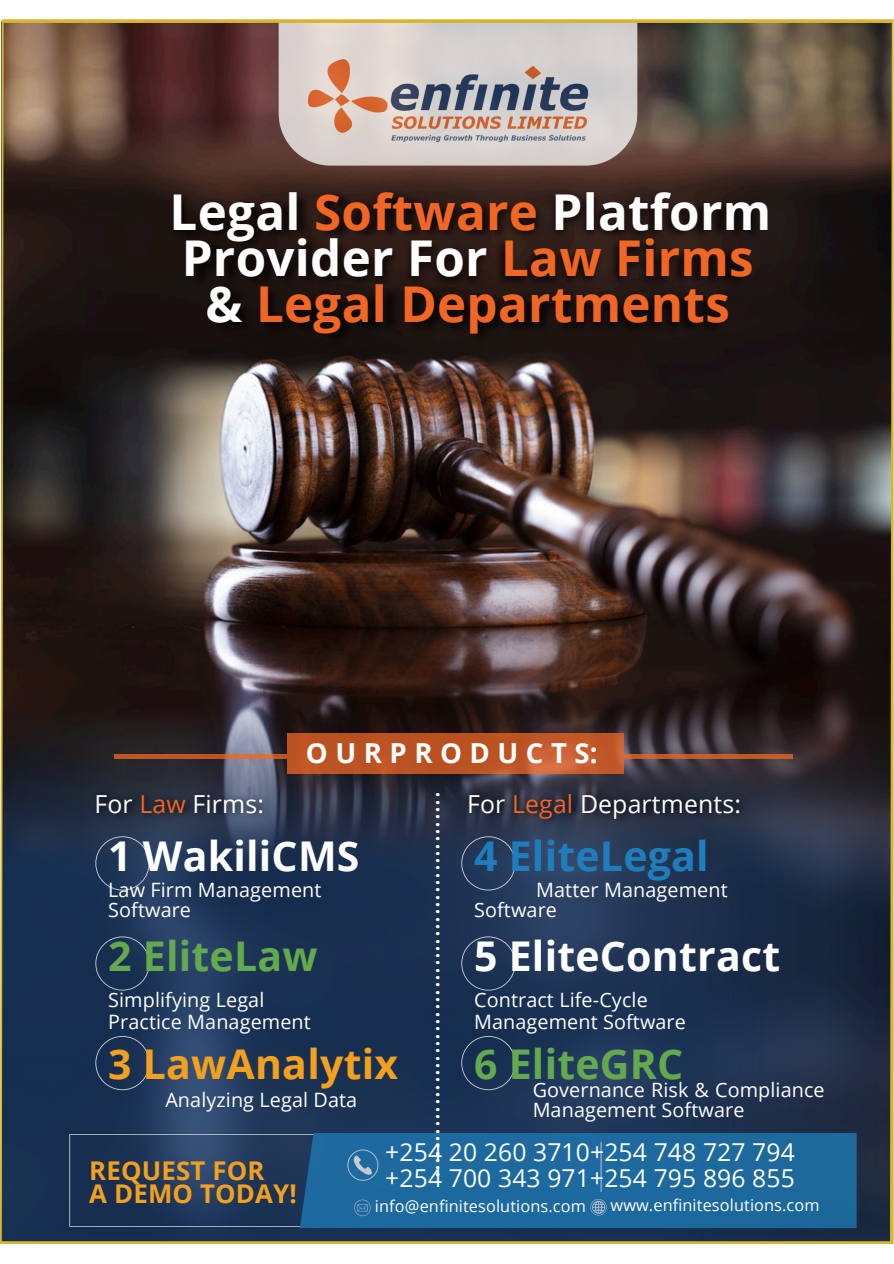
<style>
.page{position:relative;width:894px;height:1264px;background:#fff}
.page>*{position:absolute;margin:0;border:0;box-sizing:border-box;transform-origin:0 0}
.t1{font:700 49.35px/45.8px "Open Sans";letter-spacing:.005em;color:#f16624;text-align:center}
.t2{font:700 40.95px "Open Sans";letter-spacing:.005em;color:#fff}
.t3{font:700 40.95px "Open Sans";letter-spacing:.005em;color:#63a94d}
.t4{font:700 40.95px "Open Sans";letter-spacing:.005em;color:#f2a01e}
.t5{font:700 40.95px "Open Sans";letter-spacing:.005em;color:#207dbc}
.t6{font:700 27.6px "Open Sans";letter-spacing:.27em;color:#fff}
.t7{font:26.85px "Open Sans";color:#fff}
.t8{font:700 25.8px/23.9px "Open Sans";letter-spacing:.005em;color:#f2a01e}
.t9{font:24.75px "Open Sans";letter-spacing:.005em;color:#fff}
.t10{font:24.6px/26px "Open Sans";letter-spacing:.005em;color:#fff}
.t11{font:19.8px/20px "Open Sans";letter-spacing:.005em;color:#fff}
.t12{font:16.35px "Open Sans";letter-spacing:.005em;color:#fff}
.s1{color:#fff}
.s2{color:#f16624}
</style>
<div class="page">
<img style="left:0;top:19px;width:893px;height:1224px">
<p class="t1" style="left:170px;top:188px;width:603px"><span class="s1">Legal</span> Software <span class="s1">Platform<br>Provider For</span> Law Firms <span class="s1">&amp;</span> Legal Departments</p>
<p class="t6" style="left:306px;top:733px;width:293px">OURPRODUCTS:</p>
<h1 class="t7" style="left:465px;top:791px;width:389px;rotate:90deg">.....................................................</h1>
<h3 class="t9" style="left:94px;top:786px;width:171px">For <span class="s2">Law</span> Firms:</h3>
<p class="t9" style="left:467px;top:786px;width:275px">For <span class="s2">Legal</span> Departments:</p>
<p class="t2" style="left:108px;top:827px;width:253px">1 WakiliCMS</p>
<p class="t11" style="left:108px;top:879px;width:215px">Law Firm Management<br>Software</p>
<p class="t3" style="left:108px;top:927px;width:211px">2 EliteLaw</p>
<p class="t11" style="left:108px;top:988px;width:204px;line-height:21.9px">Simplifying Legal<br>Practice Management</p>
<p class="t4" style="left:108px;top:1034px;width:291px">3 LawAnalytix</p>
<p class="t11" style="left:165px;top:1088px;width:193px">Analyzing Legal Data</p>
<p class="t5" style="left:474px;top:827px;width:236px">4 EliteLegal</p>
<p class="t11" style="left:474px;top:879px;width:255px;text-indent:62px">Matter Management<br>Software</p>
<p class="t2" style="left:474px;top:927px;width:307px">5 EliteContract</p>
<p class="t11" style="left:474px;top:988px;width:213px;line-height:21.9px">Contract Life-Cycle<br>Management Software</p>
<p class="t3" style="left:474px;top:1034px;width:211px">6 EliteGRC</p>
<p class="t11" style="left:532px;top:1079px;width:293px">Governance Risk &amp; Compliance<br>Management Software</p>
<p class="t10" style="left:385px;top:1138px;width:411px">+254 20 260 3710+254 748 727 794 +254 700 343 971+254 795 896 855</p>
<p class="t8" style="left:89px;top:1157px;width:209px">REQUEST FOR<br>A DEMO TODAY!</p>
<p class="t12" style="left:375px;top:1194px;width:212px">info@enfinitesolutions.com</p>
<h2 class="t12" style="left:610px;top:1193px;width:210px">www.enfinitesolutions.com</h2>
</div>
